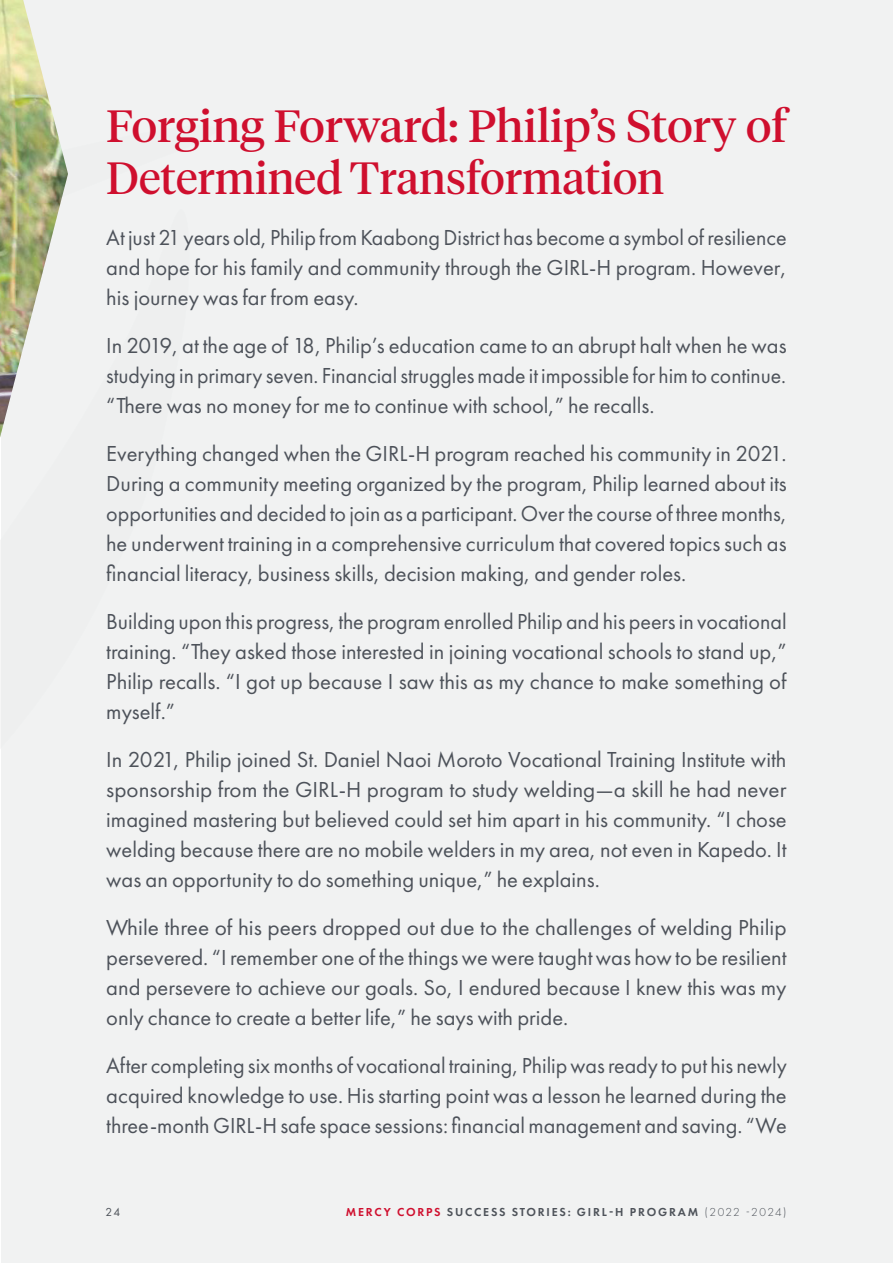
<style>
.page{position:relative;width:893px;height:1263px;background:#fff}
.page>*{position:absolute;margin:0;border:0;box-sizing:border-box;transform-origin:0 0}
.Title_Text{font:45px/52.5px "Tiempos Headline";color:#cf0f2e;scale:1.04 1}
.t1{font:22.5px/30px "Futura PT";color:#4d525a;text-align:justify}
.t2{font:600 12px "Futura PT";letter-spacing:.15em;color:#4d5259}
.t3{font:12px "Futura PT";color:#4d5259}
.s1{color:#cf0f2e}
.s2{font-weight:300}
</style>
<div class="page">
<div style="left:1px;top:0;width:891px;height:1263px;background:#f1f2f2"></div>
<img style="left:0;top:0;width:68px;height:437px">
<p class="Title_Text" style="left:106px;top:97px;width:656px">Forging Forward: Philip’s Story of<br>Determined Transformation</p>
<p class="t1" style="left:106px;top:223px;width:682px">At just 21 years old, Philip from Kaabong District has become a symbol of resilience and hope for his family and community through the GIRL-H program. However, his journey was far from easy.</p>
<p class="t1" style="left:106px;top:331px;width:682px">In 2019, at the age of 18, Philip’s education came to an abrupt halt when he was studying in primary seven. Financial struggles made it impossible for him to continue. “There was no money for me to continue with school,” he recalls.</p>
<p class="t1" style="left:106px;top:439px;width:682px">Everything changed when the GIRL-H program reached his community in 2021.<br>During a community meeting organized by the program, Philip learned about its opportunities and decided to join as a participant. Over the course of three months, he underwent training in a comprehensive curriculum that covered topics such as financial literacy, business skills, decision making, and gender roles.</p>
<p class="t1" style="left:106px;top:607px;width:682px">Building upon this progress, the program enrolled Philip and his peers in vocational training. “They asked those interested in joining vocational schools to stand up,” Philip recalls. “I got up because I saw this as my chance to make something of myself.”</p>
<p class="t1" style="left:106px;top:745px;width:682px">In 2021, Philip joined St. Daniel Naoi Moroto Vocational Training Institute with sponsorship from the GIRL-H program to study welding—a skill he had never imagined mastering but believed could set him apart in his community. “I chose welding because there are no mobile welders in my area, not even in Kapedo. It was an opportunity to do something unique,” he explains.</p>
<p class="t1" style="left:106px;top:913px;width:682px">While three of his peers dropped out due to the challenges of welding Philip persevered. “I remember one of the things we were taught was how to be resilient and persevere to achieve our goals. So, I endured because I knew this was my only chance to create a better life,” he says with pride.</p>
<p class="t1" style="left:106px;top:1051px;width:682px">After completing six months of vocational training, Philip was ready to put his newly acquired knowledge to use. His starting point was a lesson he learned during the three-month GIRL-H safe space sessions: financial management and saving. “We</p>
<p class="t3" style="left:106px;top:1204px;width:16px">24</p>
<p class="t2" style="left:346px;top:1204px;width:442px"><span class="s1">MERCY CORPS</span> SUCCESS STORIES: GIRL-H PROGRAM <span class="s2">(2022 -2024)</span></p>
</div>
